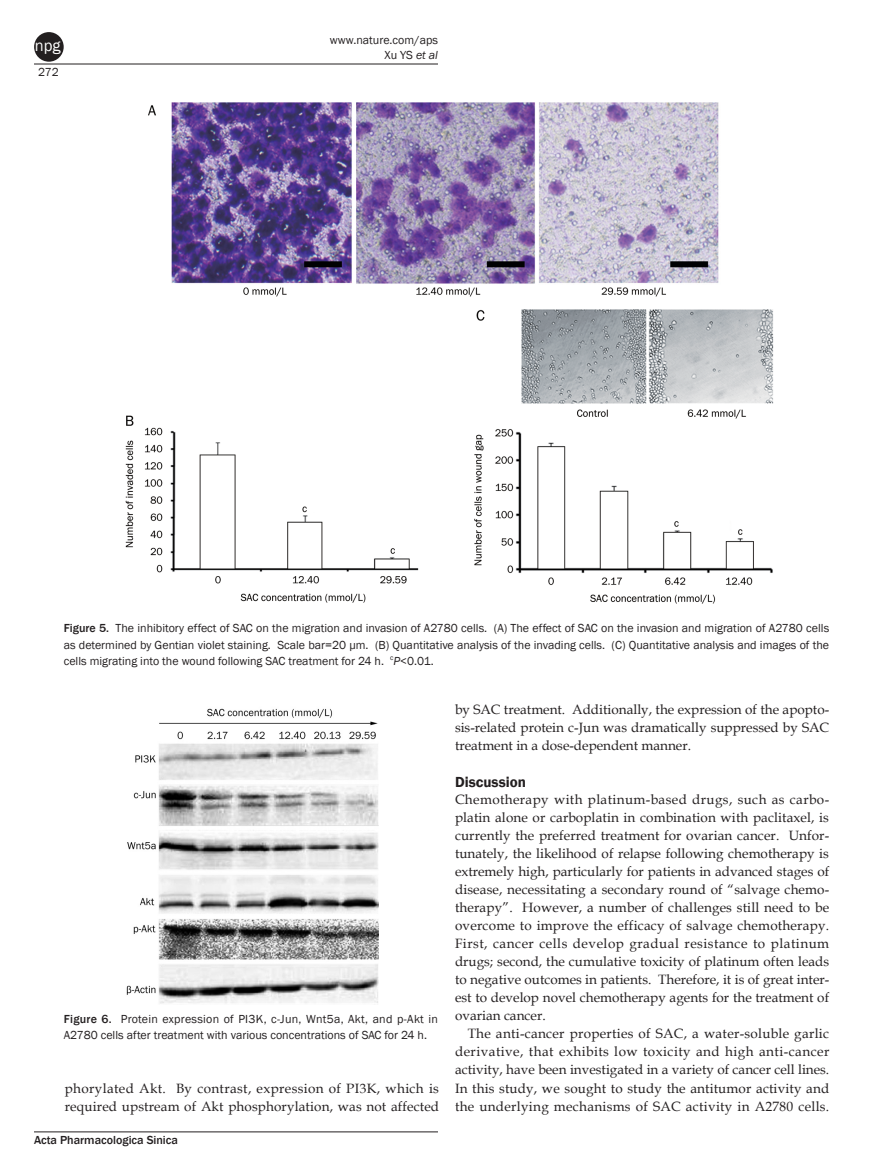
<style>
.page{position:relative;width:893px;height:1170px;background:#fff}
.page>*{position:absolute;margin:0;border:0;box-sizing:border-box;transform-origin:0 0}
.t1{font:16.5px "Franklin Gothic";color:#fff}
.一级标题{font:600 15px "Franklin Gothic";color:#231f20}
.无段头空英文正文{font:13.5px/18px "Book Antiqua";color:#231f20;text-align:justify}
.英文正文{font:13.5px/18px "Book Antiqua";letter-spacing:.02em;color:#231f20;text-align:justify}
.图表注{font:12px/16.5px "Franklin Gothic";color:#231f20;text-align:right}
.t2{font:500 12px "Franklin Gothic";color:#231f20}
.s1{font-style:italic}
.s2{font-weight:500}
</style>
<div class="page">
<hr style="left:34px;top:64px;width:404px;height:1px;background:#231f20">
<hr style="left:34px;top:1131px;width:404px;height:1px;background:#231f20">
<div style="left:34px;top:32px;width:30px;height:30px;background:#231f20;border-radius:50%"></div>
<img style="left:125px;top:102px;width:649px;height:502px">
<img style="left:126px;top:708px;width:252px;height:295px">
<p class="t1" style="left:35px;top:35px;width:27px">npg</p>
<p class="图表注" style="left:38px;top:64px;width:22px">272</p>
<p class="图表注" style="left:330px;top:32px;width:110px;line-height:15px">www.nature.com/aps<br>Xu YS <span class="s1">et al</span></p>
<p class="图表注" style="left:64px;top:620px;width:767px;text-align:justify"><span class="s2">Figure 5.</span> The inhibitory effect of SAC on the migration and invasion of A2780 cells. (A) The effect of SAC on the invasion and migration of A2780 cells as determined by Gentian violet staining. Scale bar=20 μm. (B) Quantitative analysis of the invading cells. (C) Quantitative analysis and images of the cells migrating into the wound following SAC treatment for 24 h. <sup>c</sup><span class="s1">P</span>&lt;0.01.</p>
<p class="图表注" style="left:64px;top:1010px;width:376px;text-align:left"><span class="s2">Figure 6.</span> Protein expression of PI3K, c-Jun, Wnt5a, Akt, and p-Akt in<br>A2780 cells after treatment with various concentrations of SAC for 24 h.</p>
<p class="无段头空英文正文" style="left:65px;top:1078px;width:376px">phorylated Akt. By contrast, expression of PI3K, which is required upstream of Akt phosphorylation, was not affected</p>
<p class="t2" style="left:34px;top:1132px;width:145px">Acta Pharmacologica Sinica</p>
<p class="无段头空英文正文" style="left:455px;top:700px;width:376px">by SAC treatment. Additionally, the expression of the apopto&shy;sis-related protein c-Jun was dramatically suppressed by SAC treatment in a dose-dependent manner.</p>
<p class="一级标题" style="left:455px;top:773px;width:73px">Discussion</p>
<p class="无段头空英文正文" style="left:455px;top:790px;width:376px">Chemotherapy with platinum-based drugs, such as carbo&shy;platin alone or carboplatin in combination with paclitaxel, is currently the preferred treatment for ovarian cancer. Unfor&shy;tunately, the likelihood of relapse following chemotherapy is extremely high, particularly for patients in advanced stages of disease, necessitating a secondary round of “salvage chemo&shy;therapy”. However, a number of challenges still need to be overcome to improve the efficacy of salvage chemotherapy.<br>First, cancer cells develop gradual resistance to platinum drugs; second, the cumulative toxicity of platinum often leads to negative outcomes in patients. Therefore, it is of great inter&shy;est to develop novel chemotherapy agents for the treatment of ovarian cancer.</p>
<p class="英文正文" style="left:455px;top:1024px;width:376px;text-indent:13px">The anti-cancer properties of SAC, a water-soluble garlic derivative, that exhibits low toxicity and high anti-cancer activity, have been investigated in a variety of cancer cell lines.<br>In this study, we sought to study the antitumor activity and the underlying mechanisms of SAC activity in A2780 cells.</p>
</div>
